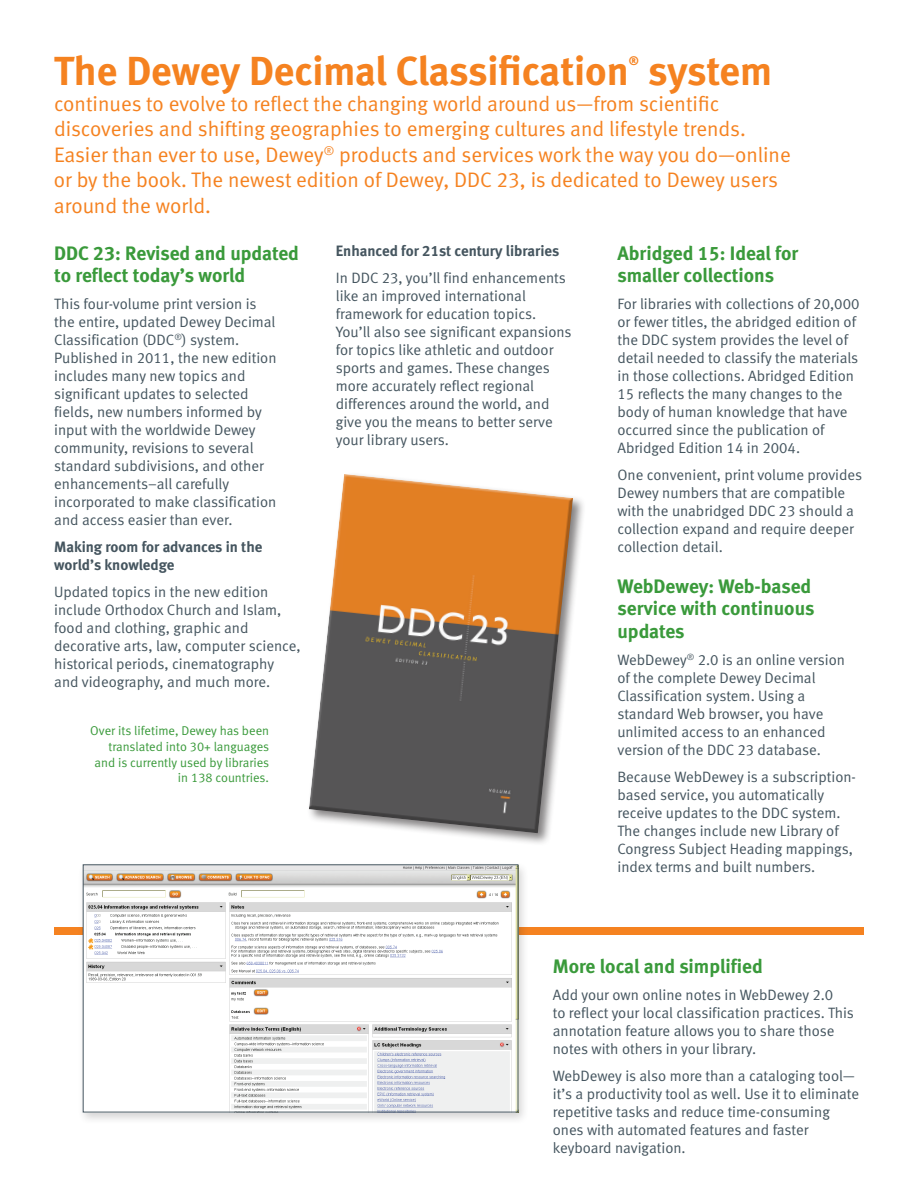
<style>
.page{position:relative;width:918px;height:1188px;background:#fff}
.page>*{position:absolute;margin:0;border:0;box-sizing:border-box;transform-origin:0 0}
.t1{font:40.5px "Meta Bold LF";letter-spacing:-.005em;color:#f58220}
.t2{font:21px/25.5px "Meta Normal LF";color:#f58220}
.t3{font:19.5px/22.5px "Meta Bold LF";color:#3a9a3b}
.t4{font:15px/18px "Meta Normal LF";color:#45555f}
.t5{font:15px/18px "Meta Bold LF";color:#45555f}
.t6{font:12.75px/15.8px "Meta Normal LF";color:#3a9a3b;text-align:right}
.t7{font:12.3px "Meta Bold LF";color:#f58220}
</style>
<div class="page">
<div style="left:54px;top:927px;width:810px;height:8px;background:#f58220"></div>
<div style="left:306px;top:471px;width:280px;height:375px;background:#231f20;opacity:.56"></div>
<svg style="left:306px;top:473px;width:269px;height:361px"></svg>
<div style="left:77px;top:861px;width:452px;height:265px;background:#231f20;opacity:.19"></div>
<img style="left:85px;top:866px;width:431px;height:244px">
<div style="left:83px;top:864px;width:435px;height:248px;border:1px solid #45555f"></div>
<h1 class="t1" style="left:54px;top:47px;width:576px">The Dewey Decimal Classification</h1>
<p class="t7" style="left:629px;top:53px;width:12px">®</p>
<h1 class="t1" style="left:648px;top:47px;width:126px">system</h1>
<p class="t2" style="left:54px;top:91px;width:738px">continues to evolve to reflect the changing world around us—from scientific discoveries and shifting geographies to emerging cultures and lifestyle trends.<br>Easier than ever to use, Dewey<sup>®</sup> products and services work the way you do—online or by the book. The newest edition of Dewey, DDC 23, is dedicated to Dewey users around the world.</p>
<h3 class="t3" style="left:54px;top:242px;width:246px">DDC 23: Revised and updated to reflect today’s world</h3>
<p class="t4" style="left:54px;top:295px;width:224px">This four-volume print version is the entire, updated Dewey Decimal<br>Classification (DDC<sup>®</sup>) system.<br>Published in 2011, the new edition includes many new topics and significant updates to selected fields, new numbers informed by input with the worldwide Dewey community, revisions to several standard subdivisions, and other enhancements–all carefully incorporated to make classification and access easier than ever.</p>
<p class="t5" style="left:54px;top:538px;width:210px">Making room for advances in the world’s knowledge</p>
<p class="t4" style="left:54px;top:583px;width:248px">Updated topics in the new edition include Orthodox Church and Islam, food and clothing, graphic and decorative arts, law, computer science, historical periods, cinematography and videography, and much more.</p>
<p class="t6" style="left:90px;top:723px;width:180px">Over its lifetime, Dewey has been translated into 30+ languages and is currently used by libraries in 138 countries.</p>
<p class="t5" style="left:336px;top:242px;width:225px">Enhanced for 21st century libraries</p>
<p class="t4" style="left:336px;top:269px;width:237px">In DDC 23, you’ll find enhancements like an improved international framework for education topics.<br>You’ll also see significant expansions for topics like athletic and outdoor sports and games. These changes more accurately reflect regional differences around the world, and give you the means to better serve your library users.</p>
<h3 class="t3" style="left:617px;top:242px;width:182px">Abridged 15: Ideal for smaller collections</h3>
<p class="t4" style="left:617px;top:295px;width:244px">For libraries with collections of 20,000 or fewer titles, the abridged edition of the DDC system provides the level of detail needed to classify the materials in those collections. Abridged Edition 15 reflects the many changes to the body of human knowledge that have occurred since the publication of Abridged Edition 14 in 2004.</p>
<p class="t4" style="left:617px;top:466px;width:246px">One convenient, print volume provides Dewey numbers that are compatible with the unabridged DDC 23 should a collection expand and require deeper collection detail.</p>
<h3 class="t3" style="left:617px;top:575px;width:198px">WebDewey: Web-based service with continuous updates</h3>
<p class="t4" style="left:617px;top:651px;width:229px">WebDewey<sup>®</sup> 2.0 is an online version of the complete Dewey Decimal<br>Classification system. Using a standard Web browser, you have unlimited access to an enhanced version of the DDC 23 database.</p>
<p class="t4" style="left:617px;top:768px;width:240px">Because WebDewey is a subscription&shy;based service, you automatically receive updates to the DDC system.<br>The changes include new Library of Congress Subject Heading mappings, index terms and built numbers.</p>
<h3 class="t3" style="left:553px;top:954px;width:211px">More local and simplified</h3>
<p class="t4" style="left:553px;top:985px;width:303px">Add your own online notes in WebDewey 2.0<br>to reflect your local classification practices. This annotation feature allows you to share those notes with others in your library.</p>
<p class="t4" style="left:553px;top:1066px;width:308px">WebDewey is also more than a cataloging tool— it’s a productivity tool as well. Use it to eliminate repetitive tasks and reduce time-consuming ones with automated features and faster keyboard navigation.</p>
</div>
